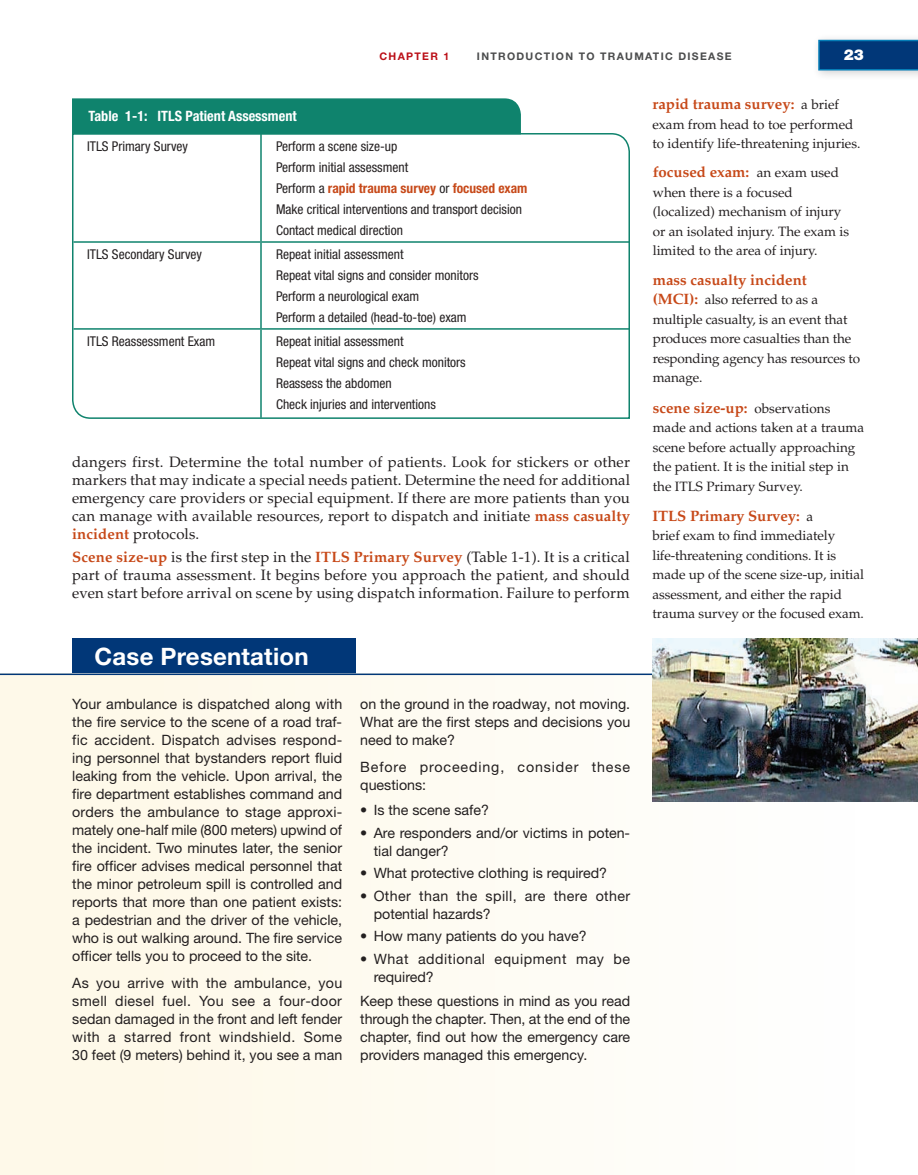
<style>
.page{position:relative;width:918px;height:1175px;background:#fff}
.page>*{position:absolute;margin:0;border:0;box-sizing:border-box;transform-origin:0 0}
.t1{font:700 24px "Helvetica Neue LT Std";letter-spacing:.01em;color:#fff}
.t2{font:15px/18px "Palatino LT Pro";letter-spacing:.005em;color:#231f20;text-align:justify}
.t3{font:700 15px "Palatino LT Pro";color:#c74919}
.t4{font:900 15px "Helvetica Neue LTW1 G";color:#fff}
.t5{font:14.25px/18px "Helvetica Neue LTW1 G";color:#231f20;text-align:justify}
.t6{font:14.25px/18px "Helvetica Neue LTW1 G";letter-spacing:.03em;color:#231f20}
.t7{font:14.25px/18px "Helvetica Neue LTW1 G";letter-spacing:.06em;color:#231f20}
.t8{font:14.25px/18px "Helvetica Neue LTW1 G";letter-spacing:.035em;color:#231f20}
.t9{font:700 condensed 14.25px "Helvetica Neue LTW1 G";color:#fff}
.t10{font:13.5px/19.5px "Palatino LT Pro";letter-spacing:-.005em;color:#231f20}
.t11{font:condensed 13.5px/21px "Helvetica Neue LTW1 G";color:#231f20}
.t12{font:700 10.5px "Helvetica Neue LT Std";letter-spacing:.125em;color:#4b4c4d}
.t13{font:700 10.5px "Helvetica Neue LT Std";letter-spacing:.125em;color:#bb1018}
.s1{font-weight:700;color:#c74919}
.s2{font-weight:400;font-size:13.5px;color:#231f20}
.s3{font-weight:700;font-size:15px;color:#c74919}
</style>
<div class="page">
<div style="left:812px;top:33px;width:106px;height:48px;background:#231f20;opacity:.2"></div>
<svg style="left:818px;top:40px;width:100px;height:30px;background:#013d7d"></svg>
<div style="left:72px;top:638px;width:284px;height:36px;background:#013778"></div>
<div style="left:0;top:674px;width:918px;height:500px;background:linear-gradient(to right,#fef8e6,#feffff)"></div>
<hr style="left:0;top:673px;width:864px;height:2px;background:#013778">
<img style="left:653px;top:638px;width:265px;height:163px">
<svg style="left:72px;top:133px;width:558px;height:286px"></svg>
<div style="left:72px;top:98px;width:449px;height:36px;background:#0f836d"></div>
<hr style="left:260px;top:134px;width:2px;height:107px;background:#0f836d">
<hr style="left:74px;top:241px;width:187px;height:2px;background:#0f836d">
<hr style="left:261px;top:241px;width:369px;height:2px;background:#0f836d">
<hr style="left:260px;top:243px;width:2px;height:85px;background:#0f836d">
<hr style="left:74px;top:328px;width:187px;height:2px;background:#0f836d">
<hr style="left:261px;top:328px;width:369px;height:2px;background:#0f836d">
<hr style="left:260px;top:330px;width:2px;height:88px;background:#0f836d">
<p class="t13" style="left:380px;top:50px;width:71px">CHAPTER 1</p>
<p class="t12" style="left:477px;top:50px;width:23px">INTRODUCTIO</p>
<p class="t12" style="left:565px;top:50px;width:23px">N TO</p>
<p class="t12" style="left:600px;top:50px;width:17px">TRAU</p>
<p class="t12" style="left:634px;top:50px;width:19px">MATIC</p>
<p class="t12" style="left:678px;top:50px;width:54px">DISEASE</p>
<p class="t4" style="left:844px;top:46px;width:22px">23</p>
<p class="t9" style="left:88px;top:108px;width:210px">Table 1-1: ITLS Patient Assessment</p>
<p class="t11" style="left:87px;top:136px;width:103px">ITLS Primary Survey</p>
<p class="t11" style="left:276px;top:136px;width:253px">Perform a scene size-up<br>Perform initial assessment<br>Perform a <span class="s1">rapid trauma survey</span> or <span class="s1">focused exam </span>Make critical interventions and transport decision Contact medical direction</p>
<p class="t11" style="left:87px;top:244px;width:117px">ITLS Secondary Survey</p>
<p class="t11" style="left:276px;top:244px;width:204px">Repeat initial assessment<br>Repeat vital signs and consider monitors Perform a neurological exam<br>Perform a detailed (head-to-toe) exam</p>
<p class="t11" style="left:87px;top:330px;width:130px">ITLS Reassessment Exam</p>
<p class="t11" style="left:276px;top:330px;width:191px">Repeat initial assessment<br>Repeat vital signs and check monitors<br>Reassess the abdomen<br>Check injuries and interventions</p>
<p class="t2" style="left:72px;top:453px;width:560px">dangers first. Determine the total number of patients. Look for stickers or other markers that may indicate a special needs patient. Determine the need for additional emergency care providers or special equipment. If there are more patients than you can manage with available resources, report to dispatch and initiate <span class="s1">mass casualty incident</span> protocols.</p>
<p class="t2" style="left:72px;top:548px;width:560px"><span class="s1">Scene size-up</span> is the first step in the <span class="s1">ITLS Primary Survey</span> (Table 1-1). It is a critical part of trauma assessment. It begins before you approach the patient, and should even start before arrival on scene by using dispatch information. Failure to perform</p>
<p class="t1" style="left:94px;top:642px;width:216px">CASE PRESENTATION</p>
<p class="t5" style="left:72px;top:695px;width:272px">Your ambulance is dispatched along with the fire service to the scene of a road traf&shy;fic accident. Dispatch advises respond&shy;ing personnel that bystanders report fluid leaking from the vehicle. Upon arrival, the fire department establishes command and orders the ambulance to stage approxi&shy;mately one-half mile (800 meters) upwind of the incident. Two minutes later, the senior fire officer advises medical personnel that the minor petroleum spill is controlled and reports that more than one patient exists: a pedestrian and the driver of the vehicle, who is out walking around. The fire service officer tells you to proceed to the site.</p>
<p class="t5" style="left:72px;top:974px;width:272px">As you arrive with the ambulance, you smell diesel fuel. You see a four-door sedan damaged in the front and left fender with a starred front windshield. Some 30 feet (9 meters) behind it, you see a man</p>
<p class="t5" style="left:360px;top:695px;width:272px">on the ground in the roadway, not moving.<br>What are the first steps and decisions you need to make?</p>
<p class="t7" style="left:360px;top:758px;width:271px">Before proceeding, consider these questions:</p>
<p class="t5" style="left:360px;top:801px;width:130px">• Is the scene safe?</p>
<p class="t5" style="left:374px;top:823px;width:258px;text-indent:-13px">• Are responders and/or victims in poten&shy;tial danger?</p>
<p class="t5" style="left:360px;top:864px;width:248px">• What protective clothing is required?</p>
<p class="t6" style="left:374px;top:886px;width:258px;text-indent:-13px">• Other than the spill, are there other potential hazards?</p>
<p class="t5" style="left:360px;top:927px;width:228px">• How many patients do you have?</p>
<p class="t8" style="left:374px;top:949px;width:258px;text-indent:-13px">• What additional equipment may be required?</p>
<p class="t5" style="left:360px;top:992px;width:272px">Keep these questions in mind as you read through the chapter. Then, at the end of the chapter, find out how the emergency care providers managed this emergency.</p>
<p class="t3" style="left:652px;top:95px;width:188px">rapid trauma survey: <span class="s2">a brief</span></p>
<p class="t10" style="left:653px;top:115px;width:210px">exam from head to toe performed to identify life-threatening injuries.</p>
<p class="t3" style="left:653px;top:163px;width:188px">focused exam: <span class="s2">an exam used</span></p>
<p class="t10" style="left:653px;top:182px;width:198px">when there is a focused (localized) mechanism of injury or an isolated injury. The exam is limited to the area of injury.</p>
<p class="t3" style="left:653px;top:270px;width:156px">mass casualty incident</p>
<p class="t10" style="left:653px;top:290px;width:209px"><span class="s3">(MCI):</span> also referred to as a multiple casualty, is an event that produces more casualties than the responding agency has resources to manage.</p>
<p class="t3" style="left:653px;top:398px;width:179px">scene size-up: <span class="s2">observations</span></p>
<p class="t10" style="left:653px;top:418px;width:213px">made and actions taken at a trauma scene before actually approaching the patient. It is the initial step in the ITLS Primary Survey.</p>
<p class="t3" style="left:652px;top:506px;width:162px">ITLS Primary Survey: <span class="s2">a</span></p>
<p class="t10" style="left:652px;top:526px;width:213px">brief exam to find immediately life-threatening conditions. It is made up of the scene size-up, initial assessment, and either the rapid trauma survey or the focused exam.</p>
</div>
